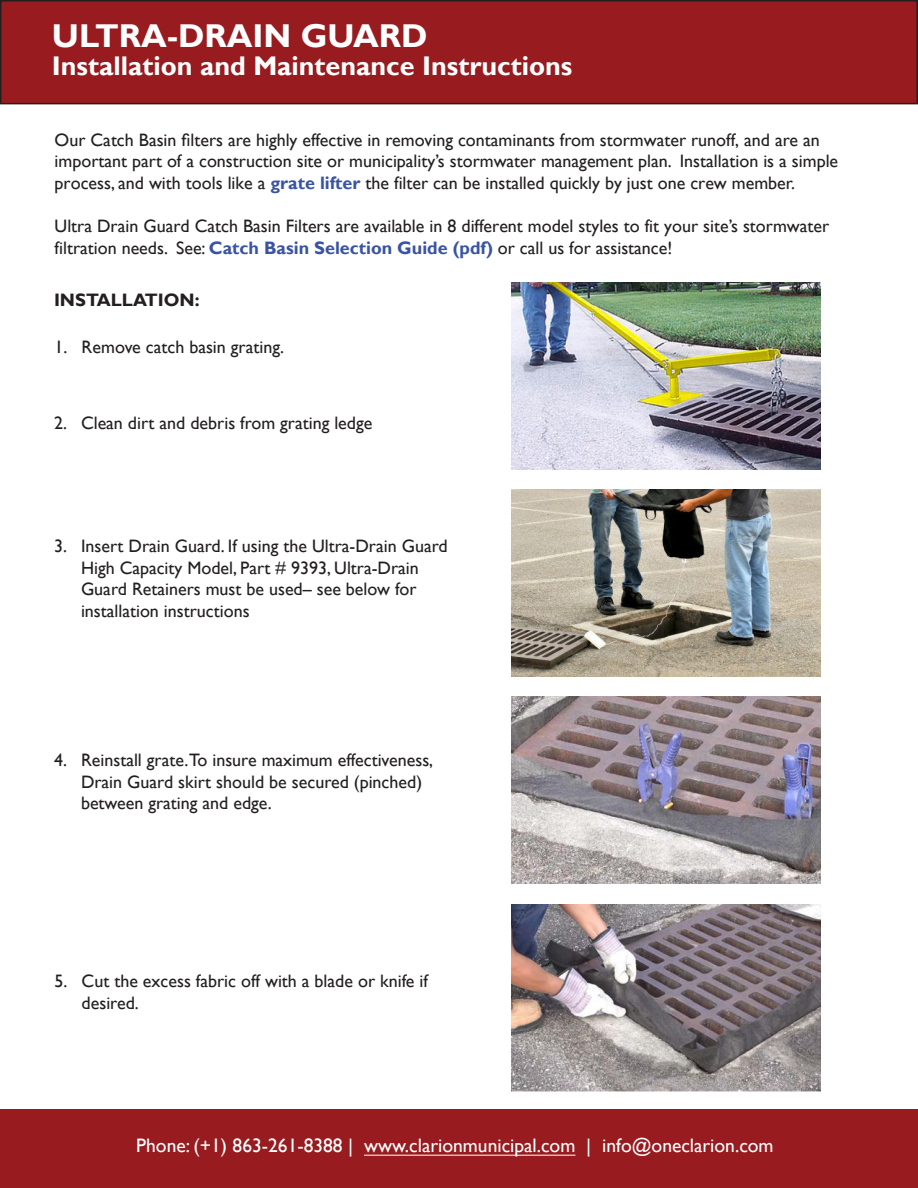
<style>
.page{position:relative;width:918px;height:1188px;background:#fff}
.page>*{position:absolute;margin:0;border:0;box-sizing:border-box;transform-origin:0 0}
.t1{font:700 33px "Gill Sans";color:#fff}
.t2{font:700 27px "Gill Sans";color:#fff}
.t3{font:19.5px "Gill Sans";color:#fff}
.t4{font:18px/21.6px "Gill Sans";color:#231f20}
.t5{font:700 18px "Gill Sans";color:#231f20}
.s1{font-weight:700;color:#3a53a3}
</style>
<div class="page">
<div style="left:1px;top:1px;width:916px;height:103px;background:#981b1f"></div>
<div style="left:0;top:0;width:918px;height:104px;border:2px solid #231f20"></div>
<img style="left:511px;top:282px;width:310px;height:187px">
<img style="left:511px;top:697px;width:310px;height:187px">
<img style="left:511px;top:904px;width:309px;height:187px">
<img style="left:511px;top:490px;width:310px;height:186px">
<div style="left:0;top:1110px;width:918px;height:78px;background:#981b1f"></div>
<hr style="left:364px;top:1155px;width:211px;height:1px;background:#fff">
<p class="t1" style="left:52px;top:16px;width:377px">ULTRA-DRAIN GUARD</p>
<p class="t2" style="left:52px;top:50px;width:522px">Installation and Maintenance Instructions</p>
<p class="t4" style="left:55px;top:129px;width:785px">Our Catch Basin filters are highly effective in removing contaminants from stormwater runoff, and are an important part of a construction site or municipality’s stormwater management plan. Installation is a simple process, and with tools like a <span class="s1">grate lifter</span> the filter can be installed quickly by just one crew member.</p>
<p class="t4" style="left:55px;top:216px;width:776px">Ultra Drain Guard Catch Basin Filters are available in 8 different model styles to fit your site’s stormwater filtration needs. See: <span class="s1">Catch Basin Selection Guide (pdf)</span> or call us for assistance!</p>
<p class="t5" style="left:54px;top:289px;width:147px">INSTALLATION:</p>
<p class="t4" style="left:55px;top:336px;width:231px">1. Remove catch basin grating.</p>
<p class="t4" style="left:54px;top:413px;width:320px">2. Clean dirt and debris from grating ledge</p>
<p class="t4" style="left:81px;top:536px;width:368px;text-indent:-27px">3. Insert Drain Guard. If using the Ultra-Drain Guard High Capacity Model, Part # 9393, Ultra-Drain Guard Retainers must be used– see below for installation instructions</p>
<p class="t4" style="left:81px;top:750px;width:354px;text-indent:-27px">4. Reinstall grate.To insure maximum effectiveness,<br>Drain Guard skirt should be secured (pinched) between grating and edge.</p>
<p class="t4" style="left:82px;top:971px;width:348px;text-indent:-27px">5. Cut the excess fabric off with a blade or knife if desired.</p>
<p class="t3" style="left:136px;top:1134px;width:639px">Phone: (+1) 863-261-8388 | www.clarionmunicipal.com | info@oneclarion.com</p>
</div>
